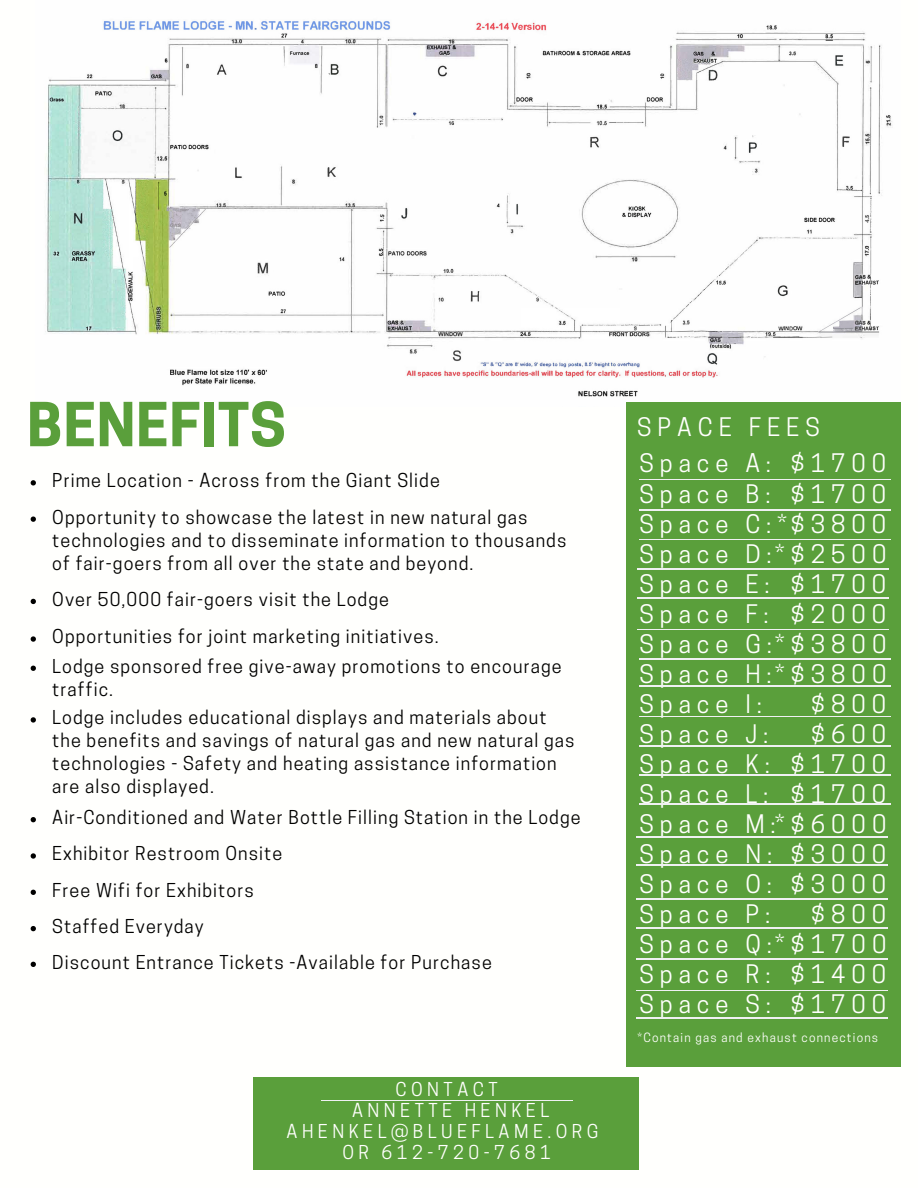
<style>
.page{position:relative;width:918px;height:1188px;background:#fff}
.page>*{position:absolute;margin:0;border:0;box-sizing:border-box;transform-origin:0 0}
.t1{font:700 56.85px "Cooper Hewitt";letter-spacing:.01em;color:#5a9f3b}
.t2{font:24px "Cooper Hewitt";letter-spacing:.25em;color:#fffffd}
.t3{font:18px/23px "Cooper Hewitt";letter-spacing:.06em;color:#000}
.t4{font:18px "Cooper Hewitt";letter-spacing:.25em;color:#fffffd}
.t5{font:12px "Cooper Hewitt";letter-spacing:.1em;color:#fffffd}
</style>
<div class="page">
<img style="left:45px;top:20px;width:856px;height:383px">
<div style="left:254px;top:1077px;width:385px;height:92px;background:#5a9f3b"></div>
<div style="left:626px;top:403px;width:275px;height:664px;background:#5a9f3b"></div>
<hr style="left:640px;top:479px;width:251px;height:1px;background:#eff0f2">
<hr style="left:640px;top:509px;width:251px;height:1px;background:#eff0f2">
<hr style="left:640px;top:539px;width:251px;height:1px;background:#eff0f2">
<hr style="left:638px;top:568px;width:251px;height:1px;background:#eff0f2">
<hr style="left:638px;top:629px;width:251px;height:1px;background:#eff0f2">
<hr style="left:640px;top:658px;width:251px;height:1px;background:#eff0f2">
<hr style="left:638px;top:598px;width:251px;height:1px;background:#eff0f2">
<hr style="left:639px;top:686px;width:251px;height:1px;background:#eff0f2">
<hr style="left:639px;top:716px;width:251px;height:1px;background:#eff0f2">
<hr style="left:639px;top:745px;width:251px;height:1px;background:#eff0f2">
<hr style="left:639px;top:775px;width:251px;height:1px;background:#eff0f2">
<hr style="left:639px;top:804px;width:251px;height:1px;background:#eff0f2">
<hr style="left:636px;top:837px;width:252px;height:1px;background:#eff0f2">
<svg style="left:31px;top:926px;width:5px;height:5px"></svg>
<svg style="left:31px;top:962px;width:5px;height:5px"></svg>
<svg style="left:31px;top:890px;width:5px;height:5px"></svg>
<svg style="left:31px;top:717px;width:5px;height:6px"></svg>
<svg style="left:31px;top:817px;width:5px;height:5px"></svg>
<svg style="left:31px;top:853px;width:5px;height:6px"></svg>
<hr style="left:636px;top:864px;width:252px;height:1px;background:#eff0f2">
<hr style="left:636px;top:898px;width:252px;height:1px;background:#eff0f2">
<hr style="left:636px;top:1018px;width:251px;height:1px;background:#eff0f2">
<hr style="left:636px;top:959px;width:251px;height:1px;background:#eff0f2">
<hr style="left:636px;top:990px;width:252px;height:1px;background:#eff0f2">
<svg style="left:31px;top:480px;width:5px;height:5px"></svg>
<hr style="left:321px;top:1100px;width:251px;height:1px;background:#eff0f2">
<svg style="left:31px;top:517px;width:5px;height:5px"></svg>
<svg style="left:31px;top:599px;width:5px;height:5px"></svg>
<svg style="left:31px;top:636px;width:5px;height:6px"></svg>
<svg style="left:31px;top:666px;width:5px;height:5px"></svg>
<hr style="left:636px;top:928px;width:252px;height:1px;background:#eff0f2">
<p class="t1" style="left:27px;top:404px;width:260px">BENEFITS</p>
<p class="t3" style="left:52px;top:471px;width:389px">Prime Location - Across from the Giant Slide</p>
<p class="t3" style="left:52px;top:508px;width:516px">Opportunity to showcase the latest in new natural gas technologies and to disseminate information to thousands of fair-goers from all over the state and beyond.</p>
<p class="t3" style="left:52px;top:590px;width:338px">Over 50,000 fair-goers visit the Lodge</p>
<p class="t3" style="left:52px;top:627px;width:388px">Opportunities for joint marketing initiatives.</p>
<p class="t3" style="left:52px;top:657px;width:511px">Lodge sponsored free give-away promotions to encourage traffic.</p>
<p class="t3" style="left:52px;top:708px;width:524px">Lodge includes educational displays and materials about the benefits and savings of natural gas and new natural gas technologies - Safety and heating assistance information are also displayed.</p>
<p class="t3" style="left:52px;top:808px;width:530px">Air-Conditioned and Water Bottle Filling Station in the Lodge</p>
<p class="t3" style="left:52px;top:844px;width:231px">Exhibitor Restroom Onsite</p>
<p class="t3" style="left:52px;top:881px;width:203px">Free Wifi for Exhibitors</p>
<p class="t3" style="left:52px;top:917px;width:153px">Staffed Everyday</p>
<p class="t3" style="left:52px;top:953px;width:441px">Discount Entrance Tickets -Available for Purchase</p>
<p class="t4" style="left:395px;top:1082px;width:104px">CONTACT</p>
<p class="t4" style="left:352px;top:1104px;width:199px">ANNETTE HENKEL</p>
<p class="t4" style="left:287px;top:1125px;width:314px">AHENKEL@BLUEFLAME.ORG</p>
<p class="t4" style="left:342px;top:1146px;width:210px">OR 612-720-7681</p>
<p class="t2" style="left:637px;top:418px;width:184px">SPACE FEES</p>
<p class="t2" style="left:790px;top:454px;width:97px">$1700</p>
<p class="t2" style="left:790px;top:485px;width:97px">$1700</p>
<p class="t2" style="left:639px;top:454px;width:133px">Space A:</p>
<p class="t2" style="left:639px;top:485px;width:133px">Space B:</p>
<p class="t2" style="left:639px;top:515px;width:248px">Space C:*$3800</p>
<p class="t2" style="left:639px;top:545px;width:248px">Space D:*$2500</p>
<p class="t2" style="left:639px;top:575px;width:132px">Space E:</p>
<p class="t2" style="left:639px;top:605px;width:131px">Space F:</p>
<p class="t2" style="left:639px;top:635px;width:248px">Space G:*$3800</p>
<p class="t2" style="left:639px;top:665px;width:248px">Space H:*$3800</p>
<p class="t2" style="left:639px;top:695px;width:124px">Space I:</p>
<p class="t2" style="left:639px;top:725px;width:130px">Space J:</p>
<p class="t2" style="left:639px;top:755px;width:132px">Space K:</p>
<p class="t2" style="left:639px;top:785px;width:130px">Space L:</p>
<p class="t2" style="left:639px;top:815px;width:248px">Space M:*$6000</p>
<p class="t2" style="left:639px;top:845px;width:134px">Space N:</p>
<p class="t2" style="left:639px;top:875px;width:134px">Space O:</p>
<p class="t2" style="left:639px;top:905px;width:132px">Space P:</p>
<p class="t2" style="left:639px;top:935px;width:248px">Space Q:*$1700</p>
<p class="t2" style="left:639px;top:965px;width:133px">Space R:</p>
<p class="t2" style="left:639px;top:995px;width:133px">Space S:</p>
<p class="t2" style="left:790px;top:575px;width:97px">$1700</p>
<p class="t2" style="left:790px;top:605px;width:97px">$2000</p>
<p class="t2" style="left:811px;top:695px;width:77px">$800</p>
<p class="t2" style="left:811px;top:725px;width:77px">$600</p>
<p class="t2" style="left:790px;top:755px;width:97px">$1700</p>
<p class="t2" style="left:790px;top:785px;width:97px">$1700</p>
<p class="t2" style="left:790px;top:845px;width:97px">$3000</p>
<p class="t2" style="left:790px;top:875px;width:97px">$3000</p>
<p class="t2" style="left:811px;top:905px;width:77px">$800</p>
<p class="t2" style="left:790px;top:965px;width:97px">$1400</p>
<p class="t2" style="left:790px;top:995px;width:97px">$1700</p>
<p class="t5" style="left:638px;top:1033px;width:242px">*Contain gas and exhaust connections</p>
</div>
